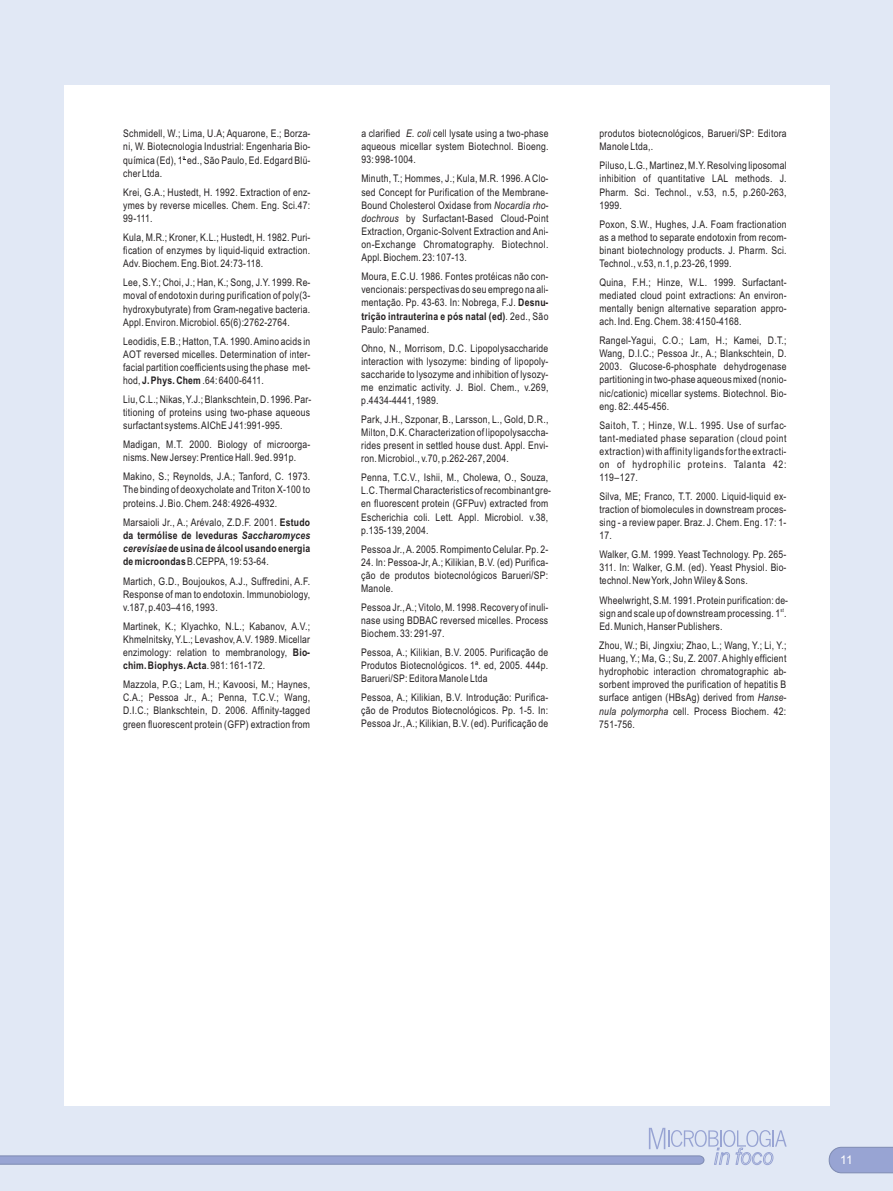
<style>
.page{position:relative;width:893px;height:1191px;background:#e1e8f5}
.page>*{position:absolute;margin:0;border:0;box-sizing:border-box;transform-origin:0 0}
.t1{font:12px "Arial";color:#fff}
.t2{font:10.5px/13px "Arial Narrow";letter-spacing:.025em;color:#231f20;text-align:justify}
.t3{font:700 10.5px/13.2px "Arial Narrow";letter-spacing:.025em;color:#231f20;text-align:justify}
.t4{font:5.25px "Arial Narrow";color:#231f20}
.s1{font-weight:700}
.s2{font-weight:400}
.s3{font-style:italic}
</style>
<div class="page">
<div style="left:64px;top:85px;width:765px;height:1021px;background:#fff"></div>
<svg style="left:0;top:1127px;width:787px;height:38px"></svg>
<svg style="left:829px;top:1147px;width:64px;height:26px;background:#99a4d2"></svg>
<p class="t2" style="left:123px;top:128px;width:189px">Schmidell, W.; Lima, U.A; Aquarone, E.; Borza&shy;ni, W. Biotecnologia Industrial: Engenharia Bio-</p>
<p class="t4" style="left:183px;top:155px;width:4px">a</p>
<p class="t2" style="left:123px;top:155px;width:189px">química (Ed), 1 ed., São Paulo, Ed. Edgard Blü&shy;cher Ltda.</p>
<p class="t2" style="left:123px;top:187px;width:189px">Krei, G.A.; Hustedt, H. 1992. Extraction of enz&shy;ymes by reverse micelles. Chem. Eng. Sci.47:<br>99-111.</p>
<p class="t2" style="left:123px;top:232px;width:189px">Kula, M.R.; Kroner, K.L.; Hustedt, H. 1982. Puri&shy;fication of enzymes by liquid-liquid extraction.<br>Adv. Biochem. Eng. Biot. 24:73-118.</p>
<p class="t2" style="left:123px;top:277px;width:189px">Lee, S.Y.; Choi, J.; Han, K.; Song, J.Y. 1999. Re&shy;moval of endotoxin during purification of poly(3- hydroxybutyrate) from Gram-negative bacteria.<br>Appl. Environ. Microbiol. 65(6):2762-2764.</p>
<p class="t2" style="left:123px;top:335px;width:189px">Leodidis, E.B.; Hatton, T.A. 1990. Amino acids in AOT reversed micelles. Determination of inter&shy;facial partition coefficients using the phase met&shy;hod, <span class="s1">J. Phys. Chem</span> .64: 6400-6411.</p>
<p class="t2" style="left:123px;top:394px;width:190px">Liu, C.L.; Nikas, Y.J.; Blankschtein, D. 1996. Par&shy;titioning of proteins using two-phase aqueous surfactant systems. AIChE J 41:991-995.</p>
<p class="t2" style="left:123px;top:439px;width:189px">Madigan, M.T. 2000. Biology of microorga&shy;nisms. New Jersey: Prentice Hall. 9ed. 991p.</p>
<p class="t2" style="left:123px;top:471px;width:189px">Makino, S.; Reynolds, J.A.; Tanford, C. 1973.<br>The binding of deoxycholate and Triton X-100 to proteins. J. Bio. Chem. 248: 4926-4932.</p>
<p class="t3" style="left:123px;top:516px;width:189px"><span class="s2">Marsaioli Jr., A.; Arévalo, Z.D.F. 2001.</span> Estudo da termólise de leveduras <span class="s3">Saccharomyces cerevisiae</span> de usina de álcool usando energia de microondas <span class="s2">B.CEPPA, 19: 53-64.</span></p>
<p class="t2" style="left:123px;top:575px;width:189px">Martich, G.D., Boujoukos, A.J., Suffredini, A.F.<br>Response of man to endotoxin. Immunobiology, v.187, p.403–416, 1993.</p>
<p class="t2" style="left:123px;top:620px;width:189px">Martinek, K.; Klyachko, N.L.; Kabanov, A.V.; Khmelnitsky, Y.L.; Levashov, A.V. 1989. Micellar enzimology: relation to membranology, <span class="s1">Bio&shy;chim. Biophys. Acta</span>. 981: 161-172.</p>
<p class="t2" style="left:123px;top:679px;width:189px">Mazzola, P.G.; Lam, H.; Kavoosi, M.; Haynes, C.A.; Pessoa Jr., A.; Penna, T.C.V.; Wang, D.I.C.; Blankschtein, D. 2006. Affinity-tagged green fluorescent protein (GFP) extraction from</p>
<p class="t2" style="left:361px;top:128px;width:189px">a clarified <span class="s3">E. coli</span> cell lysate using a two-phase aqueous micellar system Biotechnol. Bioeng.<br>93: 998-1004.</p>
<p class="t2" style="left:361px;top:173px;width:189px">Minuth, T.; Hommes, J.; Kula, M.R. 1996. A Clo&shy;sed Concept for Purification of the Membrane-Bound Cholesterol Oxidase from <span class="s3">Nocardia rho&shy;dochrous</span> by Surfactant-Based Cloud-Point Extraction, Organic-Solvent Extraction and Ani&shy;on-Exchange Chromatography. Biotechnol.<br>Appl. Biochem. 23: 107-13.</p>
<p class="t2" style="left:361px;top:271px;width:189px">Moura, E.C.U. 1986. Fontes protéicas não con&shy;vencionais: perspectivas do seu emprego na ali&shy;mentação. Pp. 43-63. In: Nobrega, F.J. <span class="s1">Desnu&shy;trição intrauterina e pós natal (ed)</span>. 2ed., São Paulo: Panamed.</p>
<p class="t2" style="left:361px;top:342px;width:189px">Ohno, N., Morrisom, D.C. Lipopolysaccharide interaction with lysozyme: binding of lipopoly&shy;saccharide to lysozyme and inhibition of lysozy&shy;me enzimatic activity. J. Biol. Chem., v.269, p.4434-4441, 1989.</p>
<p class="t2" style="left:361px;top:414px;width:189px">Park, J.H., Szponar, B., Larsson, L., Gold, D.R., Milton, D.K. Characterization of lipopolysaccha&shy;rides present in settled house dust. Appl. Envi&shy;ron. Microbiol., v.70, p.262-267, 2004.</p>
<p class="t2" style="left:361px;top:472px;width:191px;text-align:left">Penna, T.C.V., Ishii, M., Cholewa, O., Souza, L.C. Thermal Characteristics of recombinant gre&shy;en fluorescent protein (GFPuv) extracted from Escherichia coli. Lett. Appl. Microbiol. v.38, p.135-139, 2004.</p>
<p class="t2" style="left:361px;top:543px;width:189px">Pessoa Jr., A. 2005. Rompimento Celular. Pp. 2-</p>
<p class="t2" style="left:361px;top:556px;width:189px">24. In: Pessoa-Jr, A.; Kilikian, B.V. (ed) Purifica&shy;ção de produtos biotecnológicos Barueri/SP:<br>Manole.</p>
<p class="t2" style="left:361px;top:601px;width:189px">Pessoa Jr., A.; Vitolo, M. 1998. Recovery of inuli&shy;nase using BDBAC reversed micelles. Process Biochem. 33: 291-97.</p>
<p class="t2" style="left:361px;top:647px;width:189px">Pessoa, A.; Kilikian, B.V. 2005. Purificação de Produtos Biotecnológicos. 1ª. ed, 2005. 444p.<br>Barueri/SP: Editora Manole Ltda</p>
<p class="t2" style="left:361px;top:692px;width:189px">Pessoa, A.; Kilikian, B.V. Introdução: Purifica&shy;ção de Produtos Biotecnológicos. Pp. 1-5. In:<br>Pessoa Jr., A.; Kilikian, B.V. (ed). Purificação de</p>
<p class="t2" style="left:600px;top:128px;width:189px">produtos biotecnológicos, Barueri/SP: Editora<br>Manole Ltda,.</p>
<p class="t2" style="left:599px;top:160px;width:189px">Piluso, L.G., Martinez, M.Y. Resolving liposomal inhibition of quantitative LAL methods. J.<br>Pharm. Sci. Technol., v.53, n.5, p.260-263, 1999.</p>
<p class="t2" style="left:599px;top:218px;width:189px">Poxon, S.W., Hughes, J.A. Foam fractionation as a method to separate endotoxin from recom&shy;binant biotechnology products. J. Pharm. Sci.<br>Technol., v.53, n.1, p.23-26, 1999.</p>
<p class="t2" style="left:599px;top:277px;width:189px">Quina, F.H.; Hinze, W.L. 1999. Surfactant&shy;mediated cloud point extractions: An environ&shy;mentally benign alternative separation appro&shy;ach. Ind. Eng. Chem. 38: 4150-4168.</p>
<p class="t2" style="left:599px;top:335px;width:189px">Rangel-Yagui, C.O.; Lam, H.; Kamei, D.T.; Wang, D.I.C.; Pessoa Jr., A.; Blankschtein, D.<br>2003. Glucose-6-phosphate dehydrogenase partitioning in two-phase aqueous mixed (nonio&shy;nic/cationic) micellar systems. Biotechnol. Bio&shy;eng. 82:.445-456.</p>
<p class="t2" style="left:599px;top:419px;width:189px">Saitoh, T. ; Hinze, W.L. 1995. Use of surfac&shy;tant-mediated phase separation (cloud point extraction) with affinity ligands for the extracti&shy;on of hydrophilic proteins. Talanta 42:<br>119–127.</p>
<p class="t2" style="left:599px;top:491px;width:189px">Silva, ME; Franco, T.T. 2000. Liquid-liquid ex&shy;traction of biomolecules in downstream proces&shy;sing - a review paper. Braz. J. Chem. Eng. 17: 1- 17.</p>
<p class="t2" style="left:599px;top:549px;width:189px">Walker, G.M. 1999. Yeast Technology. Pp. 265- 311. In: Walker, G.M. (ed). Yeast Physiol. Bio&shy;technol. New York, John Wiley &amp; Sons.</p>
<p class="t2" style="left:599px;top:594px;width:190px">Wheelwright, S.M. 1991. Protein purification: de-</p>
<p class="t4" style="left:780px;top:608px;width:5px">st</p>
<p class="t2" style="left:599px;top:608px;width:189px">sign and scale up of downstream processing. 1 .<br>Ed. Munich, Hanser Publishers.</p>
<p class="t2" style="left:599px;top:640px;width:189px">Zhou, W.; Bi, Jingxiu; Zhao, L.; Wang, Y.; Li, Y.; Huang, Y.; Ma, G.; Su, Z. 2007. A highly efficient hydrophobic interaction chromatographic ab&shy;sorbent improved the purification of hepatitis B surface antigen (HBsAg) derived from <span class="s3">Hanse&shy;nula polymorpha</span> cell. Process Biochem. 42:<br>751-756.</p>
<p class="t1" style="left:840px;top:1155px;width:14px">11</p>
</div>
